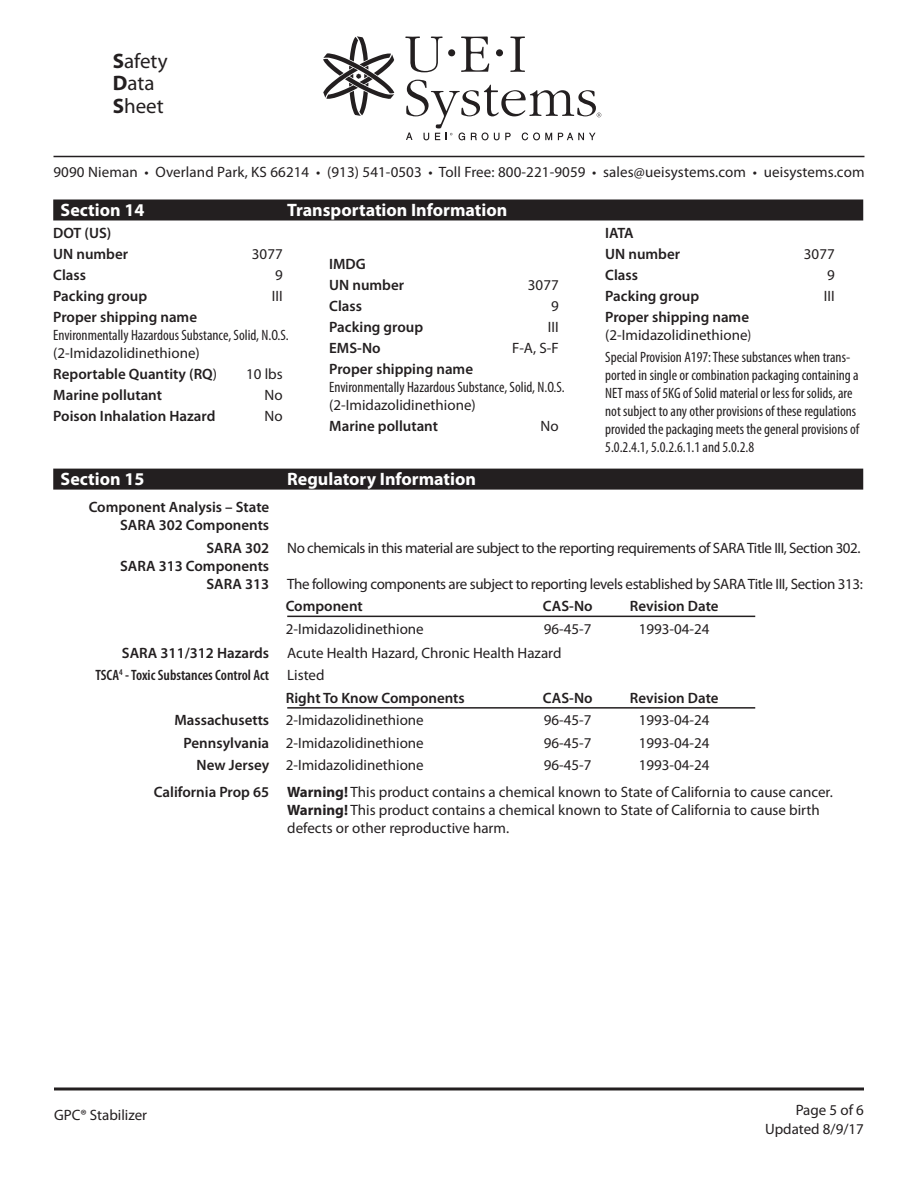
<style>
.page{position:relative;width:918px;height:1188px;background:#fff}
.page>*{position:absolute;margin:0;border:0;box-sizing:border-box;transform-origin:0 0}
.t1{font:21px/22.5px "Myriad Pro";color:#231f20}
.White_Header_Black_R{font:700 18px "Myriad Pro";color:#fff}
.t2{font:15px/18px "Myriad Pro";color:#231f20}
.t3{font:condensed 15px/18px "Myriad Pro";color:#231f20}
.t4{font:600 15px "Myriad Pro";color:#231f20}
.t5{font:15px "Myriad Pro";letter-spacing:-.03em;color:#231f20}
.t6{font:15px "Myriad Pro";letter-spacing:-.025em;color:#231f20}
.t7{font:600 condensed 15px "Myriad Pro";color:#231f20}
.s1{font-weight:700}
.s2{font-weight:600;font-stretch:normal}
.s3{font-stretch:normal}
.s4{font-weight:400}
.s5{font-weight:600}
.s6{font-stretch:condensed}
.s7{font-weight:400;font-stretch:normal}
</style>
<div class="page">
<hr style="left:54px;top:1087px;width:810px;height:3px;background:#231f20">
<svg style="left:323px;top:36px;width:71px;height:80px"></svg>
<div style="left:448px;top:49px;width:7px;height:7px;background:#231f20;border-radius:50%"></div>
<div style="left:496px;top:49px;width:7px;height:7px;background:#231f20;border-radius:50%"></div>
<svg style="left:405px;top:37px;width:38px;height:35px"></svg>
<svg style="left:461px;top:37px;width:28px;height:35px"></svg>
<svg style="left:510px;top:37px;width:15px;height:35px"></svg>
<svg style="left:406px;top:80px;width:195px;height:60px"></svg>
<hr style="left:54px;top:156px;width:810px;height:1px;background:#231f20">
<div style="left:53px;top:200px;width:810px;height:20px;background:#231f20"></div>
<div style="left:53px;top:469px;width:810px;height:21px;background:#231f20"></div>
<hr style="left:287px;top:616px;width:468px;height:1px;background:#231f20">
<hr style="left:287px;top:707px;width:468px;height:2px;background:#231f20">
<h1 class="t1" style="left:113px;top:49px;width:56px"><span class="s1">S</span>afety<br><span class="s1">D</span>ata<br><span class="s1">S</span>heet</h1>
<p class="t2" style="left:53px;top:162px;width:813px">9090 Nieman • Overland Park, KS 66214 • (913) 541-0503 • Toll Free: 800-221-9059 • sales@ueisystems.com • ueisystems.com</p>
<p class="White_Header_Black_R" style="left:61px;top:198px;width:85px">Section 14</p>
<p class="White_Header_Black_R" style="left:287px;top:198px;width:222px">Transportation Information</p>
<p class="t4" style="left:53px;top:223px;width:60px">DOT (US)</p>
<p class="t4" style="left:53px;top:244px;width:76px">UN number</p>
<p class="t2" style="left:252px;top:244px;width:32px">3077</p>
<p class="t4" style="left:53px;top:265px;width:34px">Class</p>
<p class="t2" style="left:275px;top:265px;width:9px">9</p>
<p class="t4" style="left:53px;top:286px;width:95px">Packing group</p>
<p class="t2" style="left:272px;top:286px;width:12px">III</p>
<p class="t3" style="left:53px;top:308px;width:237px"><span class="s2">Proper shipping name<br></span>Environmentally Hazardous Substance, Solid, N.O.S. <span class="s3">(2-Imidazolidinethione)</span></p>
<p class="t4" style="left:53px;top:364px;width:165px">Reportable Quantity (RQ<span class="s4">)</span></p>
<p class="t2" style="left:246px;top:364px;width:38px">10 lbs</p>
<p class="t4" style="left:53px;top:385px;width:110px">Marine pollutant</p>
<p class="t2" style="left:265px;top:385px;width:20px">No</p>
<p class="t4" style="left:53px;top:406px;width:164px">Poison Inhalation Hazard</p>
<p class="t2" style="left:265px;top:406px;width:20px">No</p>
<p class="t4" style="left:329px;top:255px;width:38px">IMDG</p>
<p class="t4" style="left:329px;top:276px;width:76px">UN number</p>
<p class="t2" style="left:528px;top:276px;width:32px">3077</p>
<p class="t4" style="left:329px;top:297px;width:34px">Class</p>
<p class="t2" style="left:551px;top:297px;width:9px">9</p>
<p class="t4" style="left:329px;top:318px;width:95px">Packing group</p>
<p class="t2" style="left:548px;top:318px;width:12px">III</p>
<p class="t4" style="left:329px;top:339px;width:53px">EMS-No</p>
<p class="t2" style="left:512px;top:339px;width:48px">F-A, S-F</p>
<p class="t3" style="left:329px;top:360px;width:237px"><span class="s2">Proper shipping name<br></span>Environmentally Hazardous Substance, Solid, N.O.S. <span class="s3">(2-Imidazolidinethione)</span></p>
<p class="t4" style="left:329px;top:417px;width:110px">Marine pollutant</p>
<p class="t2" style="left:541px;top:417px;width:20px">No</p>
<p class="t4" style="left:605px;top:223px;width:30px">IATA</p>
<p class="t4" style="left:605px;top:244px;width:76px">UN number</p>
<p class="t2" style="left:804px;top:244px;width:32px">3077</p>
<p class="t4" style="left:605px;top:265px;width:34px">Class</p>
<p class="t2" style="left:827px;top:265px;width:9px">9</p>
<p class="t4" style="left:605px;top:286px;width:95px">Packing group</p>
<p class="t2" style="left:824px;top:286px;width:12px">III</p>
<p class="t2" style="left:605px;top:307px;width:148px"><span class="s5">Proper shipping name </span>(2-Imidazolidinethione<span class="s6">)</span></p>
<p class="t3" style="left:605px;top:348px;width:256px">Special Provision A197: These substances when trans&shy;ported in single or combination packaging containing a NET mass of 5KG of Solid material or less for solids, are not subject to any other provisions of these regulations provided the packaging meets the general provisions of 5.0.2.4.1, 5.0.2.6.1.1 and 5.0.2.8</p>
<p class="White_Header_Black_R" style="left:61px;top:467px;width:85px">Section 15</p>
<p class="White_Header_Black_R" style="left:287px;top:467px;width:190px">Regulatory Information</p>
<p class="t4" style="left:89px;top:498px;width:182px">Component Analysis – State</p>
<p class="t4" style="left:120px;top:516px;width:151px">SARA 302 Components</p>
<p class="t5" style="left:207px;top:538px;width:656px"><span class="s5">SARA 302</span> No chemicals in this material are subject to the reporting requirements of SARA Title III, Section 302.</p>
<p class="t4" style="left:120px;top:556px;width:151px">SARA 313 Components</p>
<p class="t6" style="left:207px;top:574px;width:658px"><span class="s5">SARA 313</span> The following components are subject to reporting levels established by SARA Title III, Section 313:</p>
<p class="t4" style="left:286px;top:597px;width:79px">Component</p>
<p class="t4" style="left:543px;top:597px;width:51px">CAS-No</p>
<p class="t4" style="left:630px;top:597px;width:90px">Revision Date</p>
<p class="t2" style="left:286px;top:619px;width:140px">2-Imidazolidinethione</p>
<p class="t2" style="left:544px;top:619px;width:49px">96-45-7</p>
<p class="t2" style="left:639px;top:619px;width:72px">1993-04-24</p>
<p class="t2" style="left:122px;top:643px;width:441px"><span class="s5">SARA 311/312 Hazards</span> Acute Health Hazard, Chronic Health Hazard</p>
<p class="t7" style="left:95px;top:666px;width:231px">TSCA<sup>4</sup> - Toxic Substances Control Act <span class="s7">Listed</span></p>
<p class="t4" style="left:286px;top:688px;width:181px">Right To Know Components</p>
<p class="t4" style="left:543px;top:688px;width:51px">CAS-No</p>
<p class="t4" style="left:630px;top:688px;width:90px">Revision Date</p>
<p class="t2" style="left:174px;top:711px;width:251px"><span class="s5">Massachusetts</span> 2-Imidazolidinethione</p>
<p class="t2" style="left:544px;top:711px;width:49px">96-45-7</p>
<p class="t2" style="left:639px;top:711px;width:72px">1993-04-24</p>
<p class="t2" style="left:184px;top:733px;width:242px"><span class="s5">Pennsylvania</span> 2-Imidazolidinethione</p>
<p class="t2" style="left:544px;top:733px;width:49px">96-45-7</p>
<p class="t2" style="left:639px;top:733px;width:72px">1993-04-24</p>
<p class="t2" style="left:197px;top:756px;width:229px"><span class="s5">New Jersey</span> 2-Imidazolidinethione</p>
<p class="t2" style="left:544px;top:756px;width:49px">96-45-7</p>
<p class="t2" style="left:639px;top:756px;width:72px">1993-04-24</p>
<p class="t2" style="left:287px;top:783px;width:547px;text-indent:-133px"><span class="s5">California Prop 65</span> <span class="s1">Warning!</span> This product contains a chemical known to State of California to cause cancer.<br><span class="s1">Warning!</span> This product contains a chemical known to State of California to cause birth defects or other reproductive harm.</p>
<p class="t2" style="left:54px;top:1106px;width:95px">GPC® Stabilizer</p>
<p class="t2" style="left:765px;top:1099px;width:100px;line-height:19.5px;text-align:right">Page 5 of 6<br>Updated 8/9/17</p>
</div>
